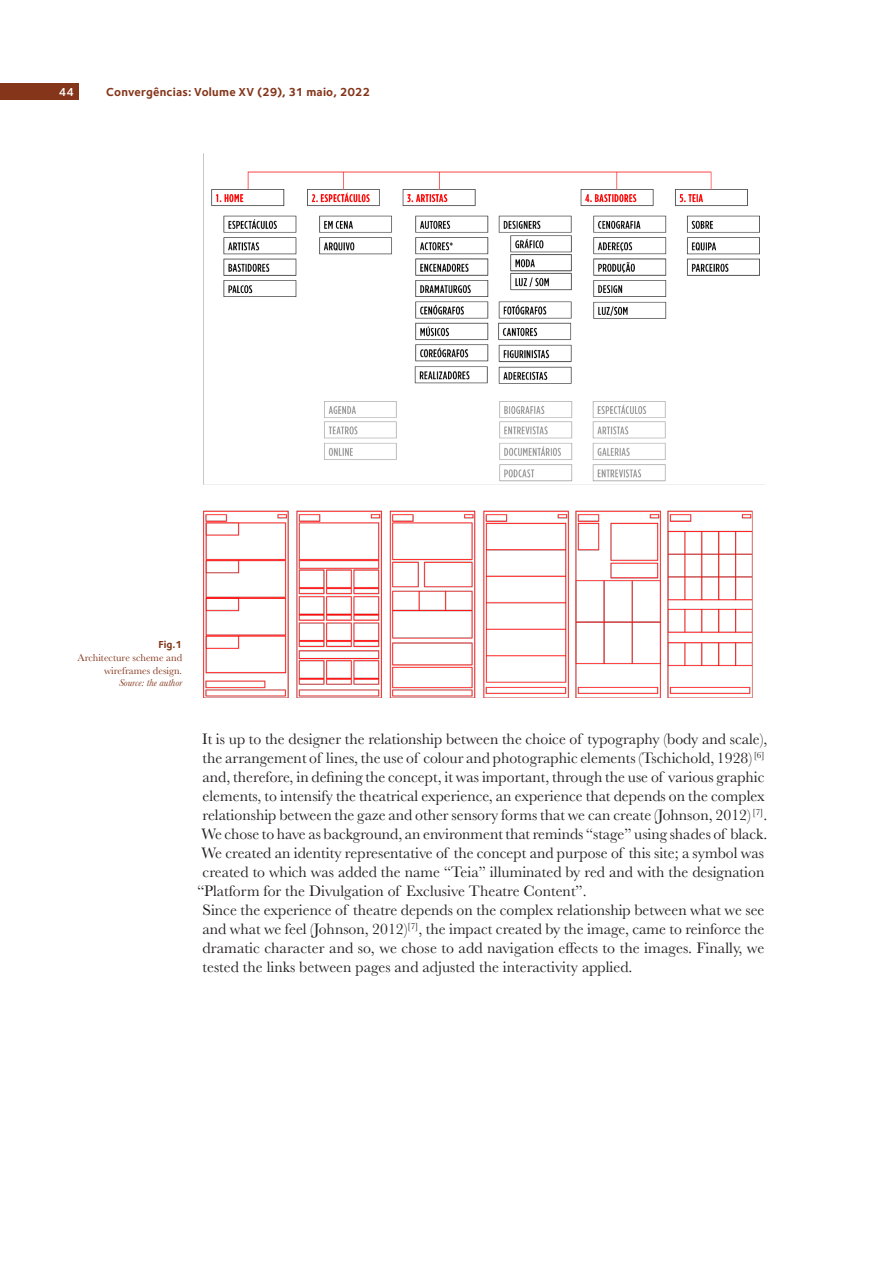
<style>
.page{position:relative;width:893px;height:1263px;background:#fff}
.page>*{position:absolute;margin:0;border:0;box-sizing:border-box;transform-origin:0 0}
.Text{font:15.75px/19px "Baskerville";color:#231f20}
.t1{font:700 12px "Foundry Sterling";letter-spacing:.02em;color:#84351a}
.t2{font:600 12px "Foundry Sterling";color:#fff}
.Legenda{font:10.5px/12.6px "Baskerville";color:#84351a;text-align:right}
.Legenda-2{font:italic 10.5px "Baskerville";color:#84351a}
.Text-2{font:700 10.5px "Foundry Sterling";color:#84351a}
</style>
<div class="page">
<div style="left:0;top:83px;width:78px;height:17px;background:#84351a"></div>
<img style="left:203px;top:153px;width:562px;height:545px">
<p class="t2" style="left:59px;top:85px;width:17px">44</p>
<p class="t1" style="left:106px;top:85px;width:265px">Convergências: Volume XV (29), 31 maio, 2022</p>
<p class="Text-2" style="left:158px;top:639px;width:25px">Fig.1</p>
<p class="Legenda" style="left:78px;top:651px;width:106px">Architecture scheme and wireframes design.</p>
<p class="Legenda-2" style="left:119px;top:676px;width:65px">Source: the author</p>
<p class="Text" style="left:202px;top:729px;width:567px">It is up to the designer the relationship between the choice of typography (body and scale), the arrangement of lines, the use of colour and photographic elements (Tschichold, 1928) <sup>[6] </sup>and, therefore, in defining the concept, it was important, through the use of various graphic elements, to intensify the theatrical experience, an experience that depends on the complex relationship between the gaze and other sensory forms that we can create (Johnson, 2012) <sup>[7]</sup>.</p>
<p class="Text" style="left:202px;top:824px;width:567px">We chose to have as background, an environment that reminds “stage” using shades of black.</p>
<p class="Text" style="left:202px;top:844px;width:564px">We created an identity representative of the concept and purpose of this site; a symbol was</p>
<p class="Text" style="left:203px;top:863px;width:563px">created to which was added the name “Teia” illuminated by red and with the designation</p>
<p class="Text" style="left:197px;top:882px;width:391px">“Platform for the Divulgation of Exclusive Theatre Content”.</p>
<p class="Text" style="left:202px;top:901px;width:563px;text-align:justify">Since the experience of theatre depends on the complex relationship between what we see and what we feel (Johnson, 2012)<sup>[7]</sup>, the impact created by the image, came to reinforce the dramatic character and so, we chose to add navigation effects to the images. Finally, we tested the links between pages and adjusted the interactivity applied.</p>
</div>
